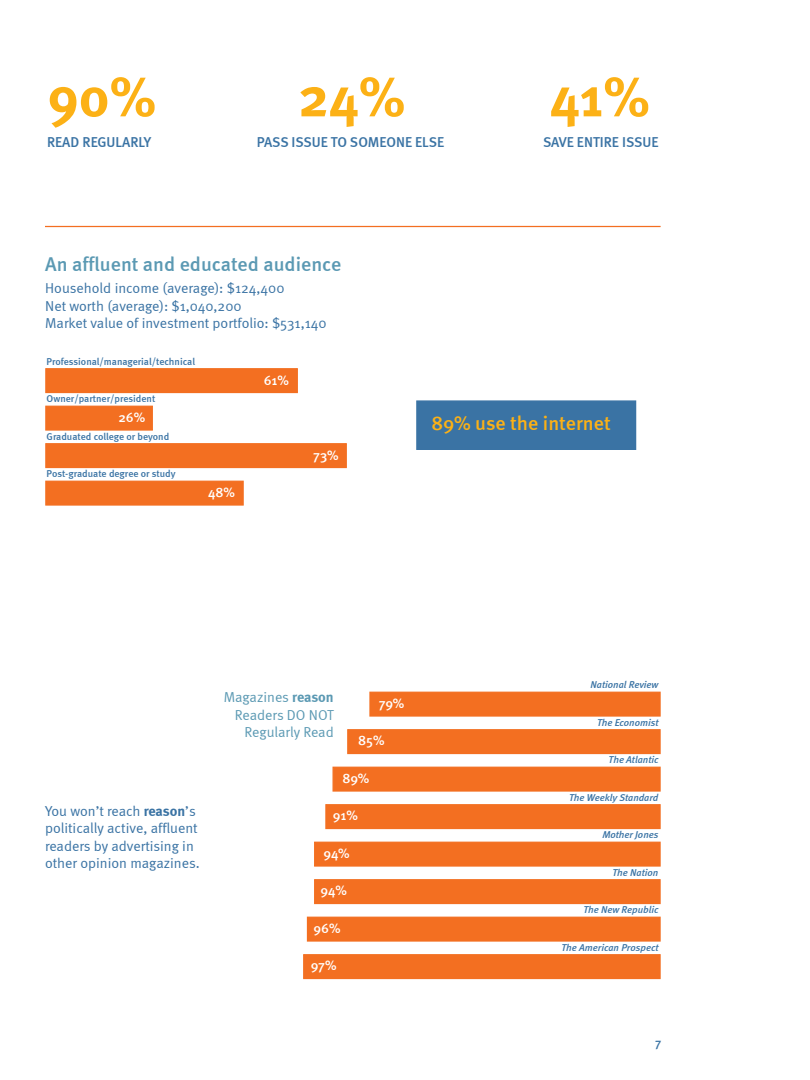
<style>
.page{position:relative;width:810px;height:1080px;background:#fff}
.page>*{position:absolute;margin:0;border:0;box-sizing:border-box;transform-origin:0 0}
.t1{font:700 55.62px "Meta";color:#fcb116}
.t2{font:500 20px "Meta";color:#5b99b3}
.t3{font:500 20px "Meta";color:#fcb116}
.t4{font:14.38px/17.5px "Meta Normal";color:#3a73a4}
.t5{font:500 14.38px "Meta";color:#3a73a4}
.t6{font:14.38px/17.5px "Meta Normal";letter-spacing:-.005em;color:#5b99b3;text-align:right}
.t7{font:500 13.75px "Meta";color:#fff}
.t8{font:500 12.5px "Meta";color:#3a73a4}
.t9{font:italic 500 10px "Meta";color:#3a73a4}
.t10{font:500 10px "Meta";color:#3a73a4}
.s1{font-family:"Meta";font-weight:700}
</style>
<div class="page">
<hr style="left:45px;top:226px;width:616px;height:1px;background:#f36f21">
<div style="left:369px;top:692px;width:292px;height:25px;background:#f36f21;border:1px solid #f36f21"></div>
<div style="left:347px;top:729px;width:314px;height:25px;background:#f36f21;border:1px solid #f36f21"></div>
<div style="left:332px;top:767px;width:329px;height:25px;background:#f36f21;border:1px solid #f36f21"></div>
<div style="left:325px;top:804px;width:336px;height:25px;background:#f36f21;border:1px solid #f36f21"></div>
<div style="left:314px;top:842px;width:347px;height:25px;background:#f36f21;border:1px solid #f36f21"></div>
<div style="left:314px;top:879px;width:347px;height:25px;background:#f36f21;border:1px solid #f36f21"></div>
<div style="left:307px;top:917px;width:354px;height:25px;background:#f36f21;border:1px solid #f36f21"></div>
<div style="left:303px;top:954px;width:358px;height:25px;background:#f36f21;border:1px solid #f36f21"></div>
<div style="left:45px;top:368px;width:253px;height:25px;background:#f36f21;border:1px solid #f36f21"></div>
<div style="left:45px;top:406px;width:108px;height:25px;background:#f36f21;border:1px solid #f36f21"></div>
<div style="left:45px;top:443px;width:302px;height:25px;background:#f36f21;border:1px solid #f36f21"></div>
<div style="left:45px;top:481px;width:199px;height:25px;background:#f36f21;border:1px solid #f36f21"></div>
<div style="left:416px;top:400px;width:220px;height:50px;background:#3a73a4;border:1px solid #3a73a4"></div>
<h1 class="t1" style="left:47px;top:64px;width:110px">90%</h1>
<h1 class="t1" style="left:298px;top:64px;width:109px">24%</h1>
<h1 class="t1" style="left:550px;top:64px;width:101px">41%</h1>
<p class="t5" style="left:47px;top:134px;width:106px">READ REGULARLY</p>
<p class="t5" style="left:257px;top:134px;width:189px">PASS ISSUE TO SOMEONE ELSE</p>
<p class="t5" style="left:543px;top:134px;width:117px">SAVE ENTIRE ISSUE</p>
<h2 class="t2" style="left:45px;top:252px;width:298px">An affluent and educated audience</h2>
<p class="t4" style="left:45px;top:279px;width:283px">Household income (average): $124,400<br>Net worth (average): $1,040,200<br>Market value of investment portfolio: $531,140</p>
<p class="t10" style="left:47px;top:356px;width:150px">Professional/managerial/technical</p>
<p class="t10" style="left:47px;top:393px;width:110px">Owner/partner/president</p>
<p class="t10" style="left:47px;top:431px;width:124px">Graduated college or beyond</p>
<p class="t10" style="left:47px;top:468px;width:130px">Post-graduate degree or study</p>
<p class="t7" style="left:118px;top:409px;width:28px">26%</p>
<p class="t7" style="left:208px;top:484px;width:28px">48%</p>
<p class="t7" style="left:264px;top:372px;width:27px">61%</p>
<p class="t7" style="left:313px;top:447px;width:27px">73%</p>
<h2 class="t3" style="left:432px;top:411px;width:180px">89% use the internet</h2>
<p class="t4" style="left:45px;top:802px;width:156px">You won’t reach <span class="s1">reason</span>’s politically active, affluent readers by advertising in other opinion magazines.</p>
<p class="t6" style="left:224px;top:688px;width:112px">Magazines <span class="s1">reason<br></span>Readers DO NOT<br>Regularly Read</p>
<p class="t7" style="left:379px;top:695px;width:27px">79%</p>
<p class="t7" style="left:358px;top:733px;width:28px">85%</p>
<p class="t7" style="left:343px;top:770px;width:28px">89%</p>
<p class="t7" style="left:333px;top:808px;width:27px">91%</p>
<p class="t7" style="left:324px;top:845px;width:28px">94%</p>
<p class="t7" style="left:321px;top:883px;width:28px">94%</p>
<p class="t7" style="left:314px;top:920px;width:29px">96%</p>
<p class="t7" style="left:311px;top:958px;width:27px">97%</p>
<p class="t9" style="left:591px;top:679px;width:69px">National Review</p>
<p class="t9" style="left:597px;top:716px;width:63px">The Economist</p>
<p class="t9" style="left:609px;top:754px;width:51px">The Atlantic</p>
<p class="t9" style="left:569px;top:791px;width:91px">The Weekly Standard</p>
<p class="t9" style="left:602px;top:829px;width:58px">Mother Jones</p>
<p class="t9" style="left:613px;top:866px;width:47px">The Nation</p>
<p class="t9" style="left:583px;top:904px;width:76px">The New Republic</p>
<p class="t9" style="left:561px;top:941px;width:99px">The American Prospect</p>
<p class="t8" style="left:655px;top:1036px;width:8px">7</p>
</div>
